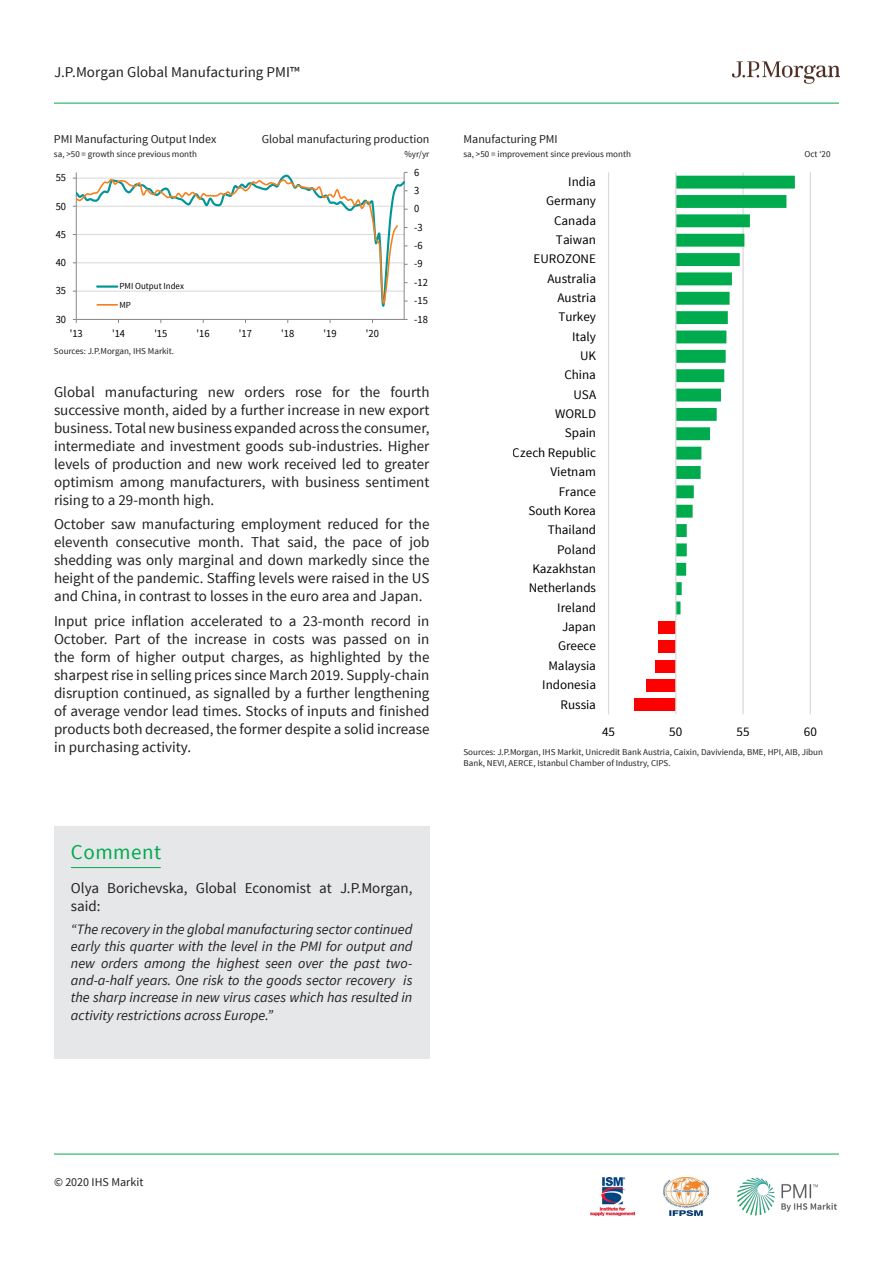
<style>
.page{position:relative;width:893px;height:1263px;background:#fff}
.page>*{position:absolute;margin:0;border:0;box-sizing:border-box;transform-origin:0 0}
.Section_header{font:21px "Source Sans Pro";letter-spacing:.025em;color:#00ab4d}
.Body_copy_2{font:15px/18px "Source Sans Pro";color:#231f20;text-align:justify}
.Comment{font:italic 14.25px/17.1px "Source Sans Pro";color:#231f20;text-align:justify}
.t1{font:13.05px "Source Sans Pro";letter-spacing:-.005em;color:#000}
.Chart_title{font:12px "Source Sans Pro";color:#231f20}
.t2{font:10.95px "Source Sans Pro";letter-spacing:-.005em;color:#000;scale:.95 1}
.t3{font:9.3px/18.3px "Source Sans Pro";letter-spacing:.005em;color:#000;scale:.95 1}
.Axis_title{font:9px/10.8px "Source Sans Pro";color:#231f20}
.Latest_month{font:9px "Source Sans Pro";color:#231f20}
</style>
<div class="page">
<hr style="left:54px;top:103px;width:785px;height:1px;background:#00ab4d">
<hr style="left:54px;top:1154px;width:785px;height:1px;background:#00ab4d">
<img style="left:737px;top:1177px;width:100px;height:38px">
<img style="left:664px;top:1177px;width:44px;height:38px">
<img style="left:590px;top:1177px;width:45px;height:38px">
<img style="left:732px;top:61px;width:107px;height:23px">
<hr style="left:404px;top:172px;width:1px;height:147px;background:#868686">
<hr style="left:76px;top:172px;width:1px;height:147px;background:#868686">
<hr style="left:76px;top:319px;width:328px;height:1px;background:#868686">
<svg style="left:73px;top:172px;width:335px;height:138px"></svg>
<hr style="left:97px;top:285px;width:20px;height:3px;background:#009697">
<hr style="left:97px;top:304px;width:20px;height:2px;background:#f7801d">
<hr style="left:608px;top:172px;width:1px;height:542px;background:#d9d9d9">
<hr style="left:742px;top:172px;width:2px;height:542px;background:#d9d9d9">
<hr style="left:810px;top:172px;width:1px;height:542px;background:#d9d9d9">
<div style="left:635px;top:698px;width:41px;height:13px;background:#f00"></div>
<div style="left:646px;top:679px;width:30px;height:13px;background:#f00"></div>
<div style="left:655px;top:660px;width:21px;height:12px;background:#f00"></div>
<div style="left:659px;top:640px;width:17px;height:13px;background:#f00"></div>
<div style="left:659px;top:621px;width:17px;height:13px;background:#f00"></div>
<svg style="left:676px;top:176px;width:119px;height:438px"></svg>
<hr style="left:675px;top:172px;width:1px;height:542px;background:#d9d9d9">
<div style="left:54px;top:826px;width:375px;height:55px;background:#e6e7e9"></div>
<hr style="left:71px;top:867px;width:90px;height:1px;background:#00ab4d">
<div style="left:54px;top:881px;width:375px;height:178px;background:#e6e7e9"></div>
<p class="Body_copy_2" style="left:54px;top:63px;width:247px">J.P.Morgan Global Manufacturing PMI™</p>
<p class="Chart_title" style="left:54px;top:132px;width:164px">PMI Manufacturing Output Index</p>
<p class="Axis_title" style="left:54px;top:149px;width:145px">sa, &gt;50 = growth since previous month</p>
<p class="Chart_title" style="left:262px;top:132px;width:169px">Global manufacturing production</p>
<p class="Axis_title" style="left:404px;top:149px;width:26px">%yr/yr</p>
<p class="t2" style="left:56px;top:171px;width:12px">55</p>
<p class="t2" style="left:414px;top:165px;width:7px">6</p>
<p class="t2" style="left:414px;top:184px;width:7px">3</p>
<p class="t2" style="left:56px;top:199px;width:12px">50</p>
<p class="t2" style="left:414px;top:202px;width:7px">0</p>
<p class="t2" style="left:56px;top:227px;width:12px">45</p>
<p class="t2" style="left:414px;top:220px;width:10px">-3</p>
<p class="t2" style="left:414px;top:239px;width:10px">-6</p>
<p class="t2" style="left:56px;top:256px;width:12px">40</p>
<p class="t2" style="left:414px;top:257px;width:10px">-9</p>
<p class="t2" style="left:56px;top:284px;width:12px">35</p>
<p class="t3" style="left:119px;top:277px;width:69px">PMI Output Index<br>MP</p>
<p class="t2" style="left:414px;top:275px;width:16px">-12</p>
<p class="t2" style="left:414px;top:294px;width:16px">-15</p>
<p class="t2" style="left:56px;top:312px;width:12px">30</p>
<p class="t2" style="left:414px;top:312px;width:16px">-18</p>
<p class="t2" style="left:70px;top:327px;width:15px">'13</p>
<p class="t2" style="left:112px;top:327px;width:15px">'14</p>
<p class="t2" style="left:154px;top:327px;width:15px">'15</p>
<p class="t2" style="left:197px;top:327px;width:15px">'16</p>
<p class="t2" style="left:239px;top:327px;width:15px">'17</p>
<p class="t2" style="left:281px;top:327px;width:15px">'18</p>
<p class="t2" style="left:324px;top:327px;width:15px">'19</p>
<p class="t2" style="left:366px;top:327px;width:15px">'20</p>
<p class="Axis_title" style="left:54px;top:346px;width:122px">Sources: J.P.Morgan, IHS Markit.</p>
<p class="Body_copy_2" style="left:54px;top:383px;width:377px">Global manufacturing new orders rose for the fourth successive month, aided by a further increase in new export business. Total new business expanded across the consumer, intermediate and investment goods sub-industries. Higher levels of production and new work received led to greater optimism among manufacturers, with business sentiment rising to a 29-month high.</p>
<p class="Body_copy_2" style="left:54px;top:515px;width:377px">October saw manufacturing employment reduced for the eleventh consecutive month. That said, the pace of job shedding was only marginal and down markedly since the height of the pandemic. Staffing levels were raised in the US and China, in contrast to losses in the euro area and Japan.</p>
<p class="Body_copy_2" style="left:54px;top:612px;width:377px">Input price inflation accelerated to a 23-month record in October. Part of the increase in costs was passed on in the form of higher output charges, as highlighted by the sharpest rise in selling prices since March 2019. Supply-chain disruption continued, as signalled by a further lengthening of average vendor lead times. Stocks of inputs and finished products both decreased, the former despite a solid increase in purchasing activity.</p>
<p class="Section_header" style="left:71px;top:839px;width:92px">Comment</p>
<p class="Body_copy_2" style="left:71px;top:879px;width:343px">Olya Borichevska, Global Economist at J.P.Morgan, said:</p>
<p class="Comment" style="left:71px;top:921px;width:343px">“The recovery in the global manufacturing sector continued early this quarter with the level in the PMI for output and new orders among the highest seen over the past two&shy;and-a-half years. One risk to the goods sector recovery is the sharp increase in new virus cases which has resulted in activity restrictions across Europe.”</p>
<p class="Chart_title" style="left:463px;top:132px;width:96px">Manufacturing PMI</p>
<p class="Axis_title" style="left:463px;top:149px;width:169px">sa, &gt;50 = improvement since previous month</p>
<p class="Latest_month" style="left:804px;top:148px;width:28px">Oct ‘20</p>
<p class="t1" style="left:568px;top:173px;width:29px">India</p>
<p class="t1" style="left:546px;top:193px;width:51px">Germany</p>
<p class="t1" style="left:554px;top:212px;width:43px">Canada</p>
<p class="t1" style="left:556px;top:231px;width:42px">Taiwan</p>
<p class="t1" style="left:533px;top:251px;width:64px">EUROZONE</p>
<p class="t1" style="left:548px;top:270px;width:50px">Australia</p>
<p class="t1" style="left:558px;top:289px;width:40px">Austria</p>
<p class="t1" style="left:558px;top:309px;width:39px">Turkey</p>
<p class="t1" style="left:572px;top:328px;width:25px">Italy</p>
<p class="t1" style="left:580px;top:348px;width:17px">UK</p>
<p class="t1" style="left:564px;top:367px;width:33px">China</p>
<p class="t1" style="left:574px;top:386px;width:24px">USA</p>
<p class="t1" style="left:555px;top:406px;width:42px">WORLD</p>
<p class="t1" style="left:565px;top:425px;width:33px">Spain</p>
<p class="t1" style="left:513px;top:444px;width:85px">Czech Republic</p>
<p class="t1" style="left:551px;top:464px;width:47px">Vietnam</p>
<p class="t1" style="left:559px;top:483px;width:39px">France</p>
<p class="t1" style="left:528px;top:502px;width:69px">South Korea</p>
<p class="t1" style="left:548px;top:522px;width:50px">Thailand</p>
<p class="t1" style="left:557px;top:541px;width:40px">Poland</p>
<p class="t1" style="left:532px;top:561px;width:65px">Kazakhstan</p>
<p class="t1" style="left:529px;top:580px;width:69px">Netherlands</p>
<p class="t1" style="left:557px;top:599px;width:40px">Ireland</p>
<p class="t1" style="left:562px;top:619px;width:35px">Japan</p>
<p class="t1" style="left:558px;top:638px;width:39px">Greece</p>
<p class="t1" style="left:548px;top:657px;width:49px">Malaysia</p>
<p class="t1" style="left:542px;top:677px;width:55px">Indonesia</p>
<p class="t1" style="left:560px;top:696px;width:37px">Russia</p>
<p class="t1" style="left:602px;top:723px;width:14px">45</p>
<p class="t1" style="left:669px;top:723px;width:14px">50</p>
<p class="t1" style="left:737px;top:723px;width:14px">55</p>
<p class="t1" style="left:804px;top:723px;width:14px">60</p>
<p class="Axis_title" style="left:463px;top:746px;width:361px">Sources: J.P.Morgan, IHS Markit, Unicredit Bank Austria, Caixin, Davivienda, BME, HPI, AIB, Jibun<br>Bank, NEVI, AERCE, Istanbul Chamber of Industry, CIPS.</p>
<p class="Chart_title" style="left:54px;top:1175px;width:91px">© 2020 IHS Markit</p>
</div>
